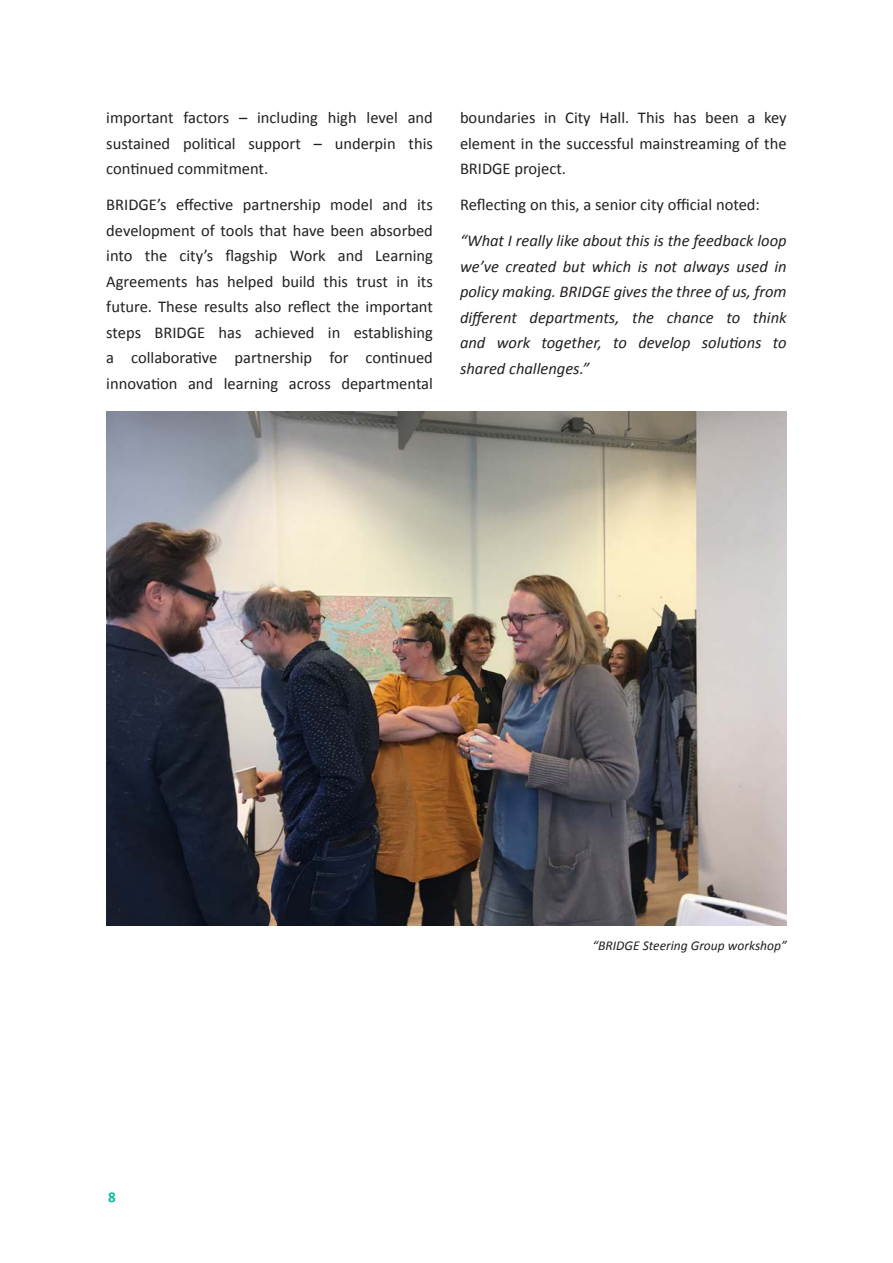
<style>
.page{position:relative;width:893px;height:1263px;background:#fff}
.page>*{position:absolute;margin:0;border:0;box-sizing:border-box;transform-origin:0 0}
.Para{font:16.5px/25.5px "Calibri";color:#231f20;text-align:justify}
.Para-2{font:italic 16.5px/25.5px "Calibri";color:#231f20;text-align:justify}
.t1{font:700 15px "Calibri";color:#09b89d}
.FigureCaption{font:italic 13.5px "Calibri";color:#231f20}
</style>
<div class="page">
<img style="left:106px;top:411px;width:681px;height:514px">
<p class="Para" style="left:106px;top:105px;width:328px">important factors – including high level and sustained political support – underpin this continued commitment.</p>
<p class="Para" style="left:106px;top:192px;width:328px">BRIDGE’s effective partnership model and its development of tools that have been absorbed into the city’s flagship Work and Learning Agreements has helped build this trust in its future. These results also reflect the important steps BRIDGE has achieved in establishing a collaborative partnership for continued innovation and learning across departmental</p>
<p class="Para" style="left:460px;top:105px;width:328px">boundaries in City Hall. This has been a key element in the successful mainstreaming of the BRIDGE project.</p>
<p class="Para" style="left:460px;top:192px;width:302px">Reflecting on this, a senior city official noted:</p>
<p class="Para-2" style="left:460px;top:228px;width:328px">“What I really like about this is the feedback loop we’ve created but which is not always used in policy making. BRIDGE gives the three of us, from different departments, the chance to think and work together, to develop solutions to shared challenges.”</p>
<p class="t1" style="left:108px;top:1186px;width:9px">8</p>
<p class="FigureCaption" style="left:593px;top:936px;width:196px">“BRIDGE Steering Group workshop”</p>
</div>
